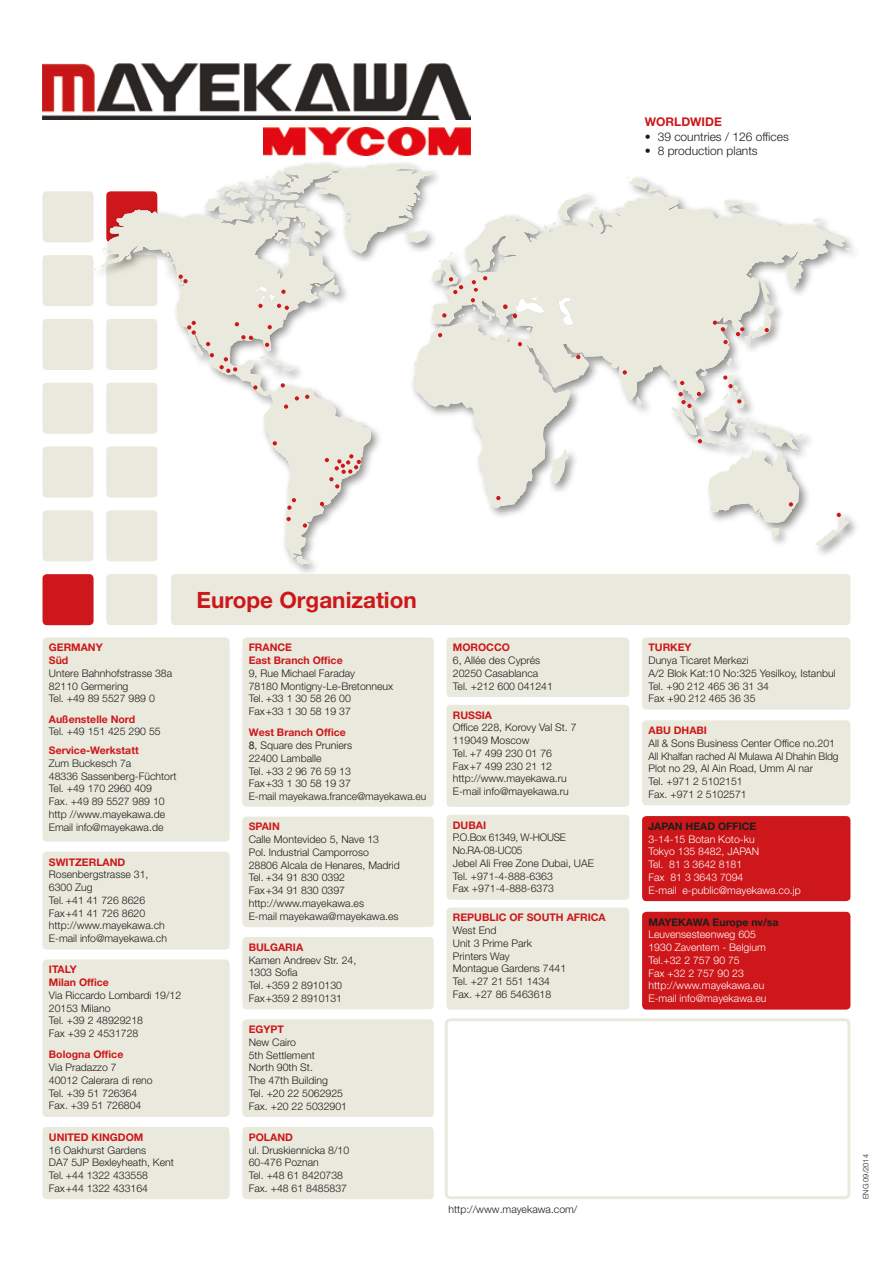
<style>
.page{position:relative;width:893px;height:1263px;background:#fff}
.page>*{position:absolute;margin:0;border:0;box-sizing:border-box;transform-origin:0 0}
.t1{font:700 22.5px "Helvetica Neue LT Std";color:#cd171a}
.t2{font:300 12px "Helvetica Neue LT Std";color:#1d1d1b}
.t3{font:700 12px "Helvetica Neue LT Std";color:#cd171a}
.t4{font:300 10.5px/12.8px "Helvetica Neue LT Std";color:#1d1d1b}
.t5{font:300 10.5px/12.8px "Helvetica Neue LT Std";color:#fff}
.t6{font:700 10.5px/12.8px "Helvetica Neue LT Std";color:#cd171a}
.t7{font:700 10.5px "Helvetica Neue LT Std";color:#1d1d1b}
.t8{font:300 7.5px "Helvetica Neue LT Std";color:#1d1d1b}
.s1{font-weight:700;color:#cd171a}
.s2{font-family:"Arial";font-weight:400}
</style>
<div class="page">
<div style="left:445px;top:1018px;width:405px;height:181px;border:3px solid #eae9dd;border-radius:4px"></div>
<div style="left:43px;top:191px;width:51px;height:51px;background:#eae9dd;border-radius:4px"></div>
<div style="left:43px;top:255px;width:51px;height:51px;background:#eae9dd;border-radius:4px"></div>
<div style="left:43px;top:319px;width:51px;height:51px;background:#eae9dd;border-radius:4px"></div>
<div style="left:43px;top:383px;width:51px;height:51px;background:#eae9dd;border-radius:4px"></div>
<div style="left:43px;top:446px;width:51px;height:51px;background:#eae9dd;border-radius:4px"></div>
<div style="left:43px;top:510px;width:51px;height:51px;background:#eae9dd;border-radius:4px"></div>
<div style="left:106px;top:574px;width:51px;height:51px;background:#eae9dd;border-radius:4px"></div>
<img style="left:43px;top:64px;width:427px;height:55px">
<img style="left:264px;top:128px;width:206px;height:27px">
<div style="left:91px;top:160px;width:771px;height:417px;background:#fff"></div>
<svg style="left:412px;top:192px;width:433px;height:316px;fill:#eae9dd"></svg>
<svg style="left:506px;top:327px;width:7px;height:3px"></svg>
<svg style="left:526px;top:327px;width:5px;height:4px"></svg>
<svg style="left:288px;top:557px;width:22px;height:7px"></svg>
<svg style="left:100px;top:209px;width:271px;height:348px"></svg>
<svg style="left:550px;top:449px;width:18px;height:35px"></svg>
<svg style="left:493px;top:260px;width:9px;height:5px"></svg>
<svg style="left:637px;top:397px;width:4px;height:8px"></svg>
<svg style="left:552px;top:195px;width:46px;height:31px"></svg>
<svg style="left:627px;top:177px;width:31px;height:15px"></svg>
<svg style="left:814px;top:218px;width:7px;height:4px"></svg>
<svg style="left:724px;top:200px;width:29px;height:11px"></svg>
<svg style="left:845px;top:248px;width:5px;height:3px"></svg>
<svg style="left:471px;top:298px;width:5px;height:21px"></svg>
<svg style="left:623px;top:370px;width:4px;height:5px"></svg>
<svg style="left:576px;top:355px;width:4px;height:4px"></svg>
<svg style="left:815px;top:513px;width:34px;height:33px"></svg>
<svg style="left:723px;top:340px;width:5px;height:4px"></svg>
<svg style="left:713px;top:320px;width:12px;height:11px"></svg>
<svg style="left:736px;top:274px;width:38px;height:70px;background:#dedbd5"></svg>
<svg style="left:672px;top:358px;width:132px;height:178px"></svg>
<svg style="left:220px;top:357px;width:17px;height:16px"></svg>
<svg style="left:210px;top:353px;width:4px;height:4px"></svg>
<svg style="left:187px;top:321px;width:9px;height:14px"></svg>
<svg style="left:166px;top:253px;width:22px;height:32px"></svg>
<svg style="left:253px;top:385px;width:5px;height:5px"></svg>
<svg style="left:281px;top:383px;width:4px;height:4px"></svg>
<svg style="left:305px;top:395px;width:4px;height:4px"></svg>
<svg style="left:295px;top:396px;width:4px;height:4px"></svg>
<svg style="left:284px;top:404px;width:4px;height:5px"></svg>
<svg style="left:273px;top:441px;width:4px;height:4px"></svg>
<svg style="left:320px;top:502px;width:4px;height:4px"></svg>
<svg style="left:285px;top:517px;width:6px;height:15px"></svg>
<svg style="left:287px;top:498px;width:9px;height:12px"></svg>
<svg style="left:303px;top:523px;width:4px;height:5px"></svg>
<svg style="left:325px;top:454px;width:36px;height:34px"></svg>
<div style="left:171px;top:574px;width:679px;height:51px;background:#eae9dd;border-radius:4px"></div>
<div style="left:43px;top:574px;width:51px;height:51px;background:#cd171a;border-radius:4px"></div>
<svg style="left:205px;top:163px;width:259px;height:184px"></svg>
<svg style="left:518px;top:342px;width:4px;height:4px"></svg>
<svg style="left:496px;top:496px;width:4px;height:4px"></svg>
<div style="left:43px;top:852px;width:187px;height:97px;background:#eae9dd;border-radius:4px"></div>
<div style="left:43px;top:1127px;width:187px;height:72px;background:#eae9dd;border-radius:4px"></div>
<div style="left:43px;top:959px;width:187px;height:158px;background:#eae9dd;border-radius:4px"></div>
<div style="left:43px;top:637px;width:187px;height:205px;background:#eae9dd;border-radius:4px"></div>
<div style="left:242px;top:816px;width:192px;height:111px;background:#eae9dd;border-radius:4px"></div>
<div style="left:242px;top:637px;width:192px;height:170px;background:#eae9dd;border-radius:4px"></div>
<div style="left:242px;top:937px;width:192px;height:72px;background:#eae9dd;border-radius:4px"></div>
<div style="left:242px;top:1019px;width:192px;height:98px;background:#eae9dd;border-radius:4px"></div>
<div style="left:242px;top:1127px;width:192px;height:72px;background:#eae9dd;border-radius:4px"></div>
<div style="left:642px;top:816px;width:208px;height:85px;background:#cd171a;border-radius:4px"></div>
<div style="left:642px;top:912px;width:208px;height:97px;background:#cd171a;border-radius:4px"></div>
<div style="left:642px;top:637px;width:208px;height:73px;background:#eae9dd;border-radius:4px"></div>
<div style="left:642px;top:720px;width:208px;height:85px;background:#eae9dd;border-radius:4px"></div>
<div style="left:446px;top:705px;width:183px;height:102px;background:#eae9dd;border-radius:4px"></div>
<div style="left:446px;top:815px;width:183px;height:85px;background:#eae9dd;border-radius:4px"></div>
<div style="left:446px;top:637px;width:183px;height:60px;background:#eae9dd;border-radius:4px"></div>
<div style="left:446px;top:907px;width:183px;height:102px;background:#eae9dd;border-radius:4px"></div>
<svg style="left:503px;top:297px;width:42px;height:21px"></svg>
<svg style="left:472px;top:276px;width:15px;height:16px"></svg>
<p class="t3" style="left:645px;top:115px;width:78px">WORLDWIDE</p>
<p class="t2" style="left:645px;top:129px;width:145px">• 39 countries / 126 offices</p>
<p class="t2" style="left:645px;top:144px;width:114px">• 8 production plants</p>
<p class="t6" style="left:49px;top:641px;width:55px">GERMANY<br>Süd</p>
<p class="t4" style="left:49px;top:666px;width:125px">Untere Bahnhofstrasse 38a<br>82110 Germering<br>Tel. +49 89 5527 989 0</p>
<p class="t6" style="left:49px;top:712px;width:88px">Außenstelle Nord</p>
<p class="t4" style="left:49px;top:725px;width:113px">Tel. +49 151 425 290 55</p>
<p class="t6" style="left:49px;top:744px;width:91px">Service-Werkstatt</p>
<p class="t4" style="left:49px;top:756px;width:129px">Zum Buckesch 7a<br>48336 Sassenberg-Füchtort<br>Tel. +49 170 2960 409<br>Fax. +49 89 5527 989 10 http //www.mayekawa.de<br>Email info@mayekawa.de</p>
<p class="t6" style="left:49px;top:855px;width:78px">SWITZERLAND</p>
<p class="t4" style="left:49px;top:868px;width:120px">Rosenbergstrasse 31,<br>6300 Zug<br>Tel. +41 41 726 8626<br>Fax+41 41 726 8620 http://www.mayekawa.ch<br>E-mail info@mayekawa.ch</p>
<p class="t6" style="left:49px;top:963px;width:62px">ITALY<br>Milan Office</p>
<p class="t4" style="left:49px;top:988px;width:134px">Via Riccardo Lombardi 19/12<br>20153 Milano<br>Tel. +39 2 48929218<br>Fax +39 2 4531728</p>
<p class="t6" style="left:49px;top:1048px;width:76px">Bologna Office</p>
<p class="t4" style="left:49px;top:1061px;width:105px">Via Pradazzo 7<br>40012 Calerara di reno<br>Tel. +39 51 726364<br>Fax. +39 51 726804</p>
<p class="t6" style="left:49px;top:1130px;width:96px">UNITED KINGDOM</p>
<p class="t4" style="left:49px;top:1143px;width:127px">16 Oakhurst Gardens<br>DA7 5JP Bexleyheath, Kent<br>Tel. +44 1322 433558<br>Fax+44 1322 433164</p>
<h1 class="t1" style="left:196px;top:586px;width:222px">Europe Organization</h1>
<p class="t6" style="left:249px;top:641px;width:95px">FRANCE<br>East Branch Office</p>
<p class="t4" style="left:249px;top:666px;width:146px">9, Rue Michael Faraday<br>78180 Montigny-Le-Bretonneux<br>Tel. +33 1 30 58 26 00<br>Fax+33 1 30 58 19 37</p>
<p class="t4" style="left:249px;top:726px;width:179px"><span class="s1">West Branch Office<br></span><span class="s2">8</span>, Square des Pruniers<br>22400 Lamballe<br>Tel. +33 2 96 76 59 13<br>Fax +33 1 30 58 19 37<br>E-mail mayekawa.france@mayekawa.eu</p>
<p class="t6" style="left:249px;top:820px;width:33px">SPAIN</p>
<p class="t4" style="left:249px;top:833px;width:153px">Calle Montevideo 5, Nave 13<br>Pol. Industrial Camporroso<br>28806 Alcala de Henares, Madrid<br>Tel. +34 91 830 0392<br>Fax+34 91 830 0397 http://www.mayekawa.es<br>E-mail mayekawa@mayekawa.es</p>
<p class="t6" style="left:249px;top:940px;width:56px">BULGARIA</p>
<p class="t4" style="left:249px;top:953px;width:109px">Kamen Andreev Str. 24,<br>1303 Sofia<br>Tel. +359 2 8910130<br>Fax+359 2 8910131</p>
<p class="t6" style="left:249px;top:1023px;width:37px">EGYPT</p>
<p class="t4" style="left:249px;top:1035px;width:100px">New Cairo<br>5th Settlement<br>North 90th St.<br>The 47th Building<br>Tel. +20 22 5062925<br>Fax. +20 22 5032901</p>
<p class="t6" style="left:249px;top:1130px;width:46px">POLAND</p>
<p class="t4" style="left:249px;top:1143px;width:102px">ul. Druskiennicka 8/10<br>60-476 Poznan<br>Tel. +48 61 8420738<br>Fax. +48 61 8485837</p>
<p class="t6" style="left:453px;top:641px;width:59px">MOROCCO</p>
<p class="t4" style="left:453px;top:654px;width:102px">6, Allée des Cyprés<br>20250 Casablanca<br>Tel. +212 600 041241</p>
<p class="t6" style="left:453px;top:708px;width:41px">RUSSIA</p>
<p class="t4" style="left:453px;top:721px;width:125px">Office 228, Korovy Val St. 7<br>119049 Moscow<br>Tel. +7 499 230 01 76<br>Fax+7 499 230 21 12 http://www.mayekawa.ru<br>E-mail info@mayekawa.ru</p>
<p class="t6" style="left:453px;top:818px;width:35px">DUBAI</p>
<p class="t4" style="left:453px;top:831px;width:143px">P.O.Box 61349, W-HOUSE<br>No.RA-08-UC05<br>Jebel Ali Free Zone Dubai, UAE<br>Tel. +971-4-888-6363<br>Fax +971-4-888-6373</p>
<p class="t6" style="left:453px;top:911px;width:154px">REPUBLIC OF SOUTH AFRICA</p>
<p class="t4" style="left:453px;top:924px;width:115px">West End<br>Unit 3 Prime Park<br>Printers Way<br>Montague Gardens 7441<br>Tel. +27 21 551 1434<br>Fax. +27 86 5463618</p>
<p class="t4" style="left:448px;top:1203px;width:130px">http://www.mayekawa.com/</p>
<p class="t6" style="left:648px;top:641px;width:45px">TURKEY</p>
<p class="t4" style="left:648px;top:654px;width:189px">Dunya Ticaret Merkezi<br>A/2 Blok Kat:10 No:325 Yesilkoy, Istanbul<br>Tel. +90 212 465 36 31 34<br>Fax +90 212 465 36 35</p>
<p class="t6" style="left:648px;top:724px;width:60px">ABU DHABI</p>
<p class="t4" style="left:648px;top:737px;width:192px">All &amp; Sons Business Center Office no.201<br>All Khalfan rached Al Mulawa Al Dhahin Bldg<br>Plot no 29, Al Ain Road, Umm Al nar<br>Tel. +971 2 5102151<br>Fax. +971 2 5102571</p>
<p class="t7" style="left:648px;top:820px;width:109px">JAPAN HEAD OFFICE</p>
<p class="t5" style="left:648px;top:832px;width:154px">3-14-15 Botan Koto-ku<br>Tokyo 135 8482, JAPAN<br>Tel. 81 3 3642 8181<br>Fax 81 3 3643 7094<br>E-mail e-public@mayekawa.co.jp</p>
<p class="t7" style="left:648px;top:915px;width:132px">MAYEKAWA Europe nv/sa</p>
<p class="t5" style="left:648px;top:928px;width:120px">Leuvensesteenweg 605<br>1930 Zaventem - Belgium<br>Tel.+32 2 757 90 75<br>Fax +32 2 757 90 23 http://www.mayekawa.eu<br>E-mail info@mayekawa.eu</p>
<p class="t8" style="left:861px;top:1199px;width:46px;rotate:-90deg">ENG 09/2014</p>
</div>
